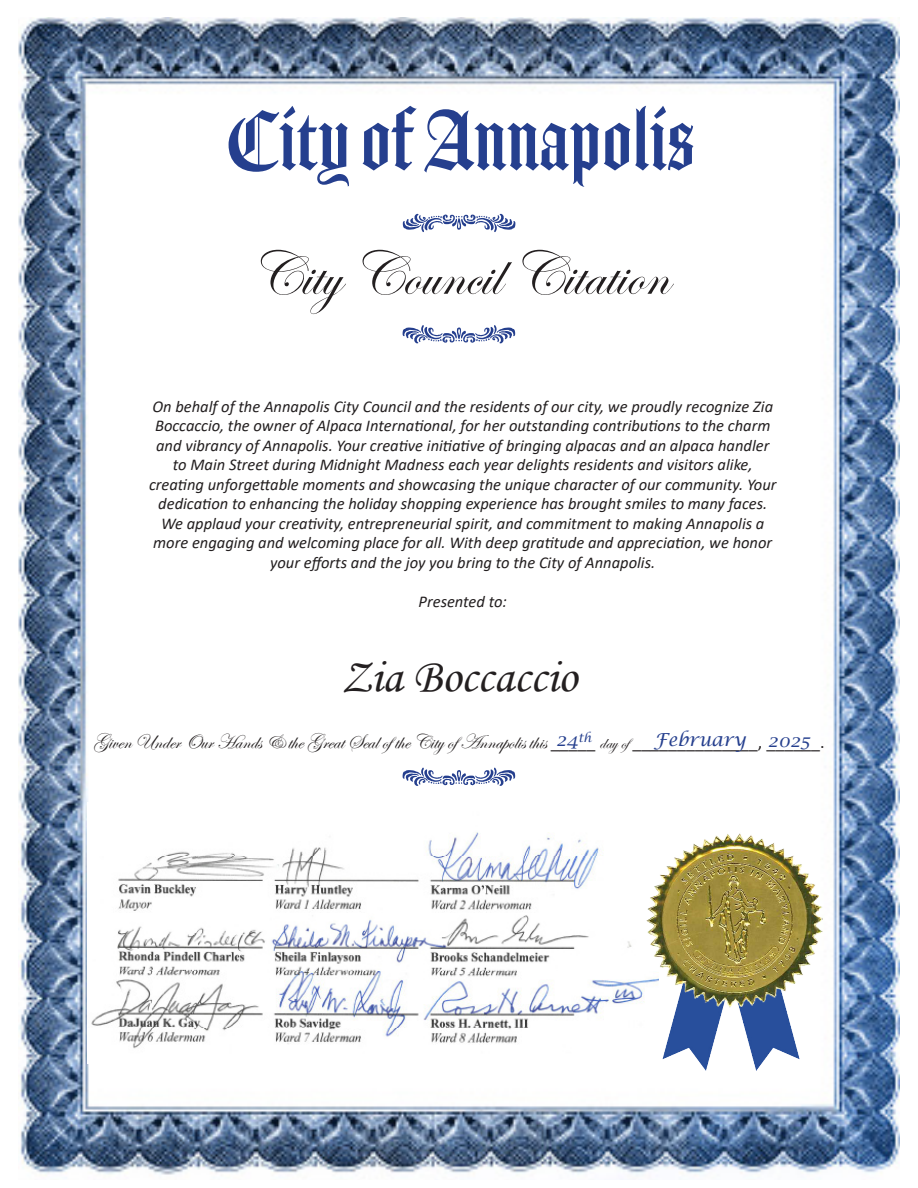
<style>
.page{position:relative;width:918px;height:1188px;background:#fff}
.page>*{position:absolute;margin:0;border:0;box-sizing:border-box;transform-origin:0 0}
.t1{font:81px "Amador";color:#253f8e}
.t2{font:63px "Edwardian Script ITC";color:#231f20}
.t3{font:48px "Monotype Corsiva";color:#231f20}
.t4{font:21px "Edwardian Script ITC";color:#231f20}
.t5{font:italic 18px "Lucida Calligraphy";color:#253f8e}
.t6{font:italic 16.5px/19.5px "Calibri";color:#231f20;text-align:center}
.s1{font-family:"Calibri";font-size:18px}
.s2{font-size:18px}
</style>
<div class="page">
<img style="left:18px;top:18px;width:882px;height:1158px">
<img style="left:87px;top:802px;width:572px;height:261px">
<img style="left:660px;top:1009px;width:141px;height:62px">
<img style="left:643px;top:833px;width:183px;height:176px">
<svg style="left:403px;top:325px;width:112px;height:19px"></svg>
<svg style="left:403px;top:214px;width:112px;height:18px"></svg>
<svg style="left:403px;top:767px;width:112px;height:19px"></svg>
<h1 class="t1" style="left:224px;top:94px;width:472px">City of Annapolis</h1>
<h2 class="t2" style="left:250px;top:240px;width:420px">City Council Citation</h2>
<p class="t6" style="left:149px;top:396px;width:629px">On behalf of the Annapolis City Council and the residents of our city, we proudly recognize Zia Boccaccio, the owner of Alpaca International, for her outstanding contributions to the charm and vibrancy of Annapolis. Your creative initiative of bringing alpacas and an alpaca handler to Main Street during Midnight Madness each year delights residents and visitors alike, creating unforgettable moments and showcasing the unique character of our community. Your dedication to enhancing the holiday shopping experience has brought smiles to many faces.<br>We applaud your creativity, entrepreneurial spirit, and commitment to making Annapolis a more engaging and welcoming place for all. With deep gratitude and appreciation, we honor your efforts and the joy you bring to the City of Annapolis.</p>
<p class="t6" style="left:419px;top:591px;width:90px">Presented to:</p>
<p class="t3" style="left:341px;top:648px;width:238px">Zia Boccaccio</p>
<p class="t5" style="left:556px;top:729px;width:37px">24<sup>th</sup></p>
<p class="t5" style="left:654px;top:729px;width:93px">February</p>
<p class="t5" style="left:768px;top:730px;width:44px">2025</p>
<p class="t4" style="left:93px;top:731px;width:733px">Given Under Our Hands &amp; the Great Seal ofthe City ofAnnapolis this <span class="s1">_____</span> <span class="s2">day of</span><span class="s1">______________, ______.</span></p>
</div>
